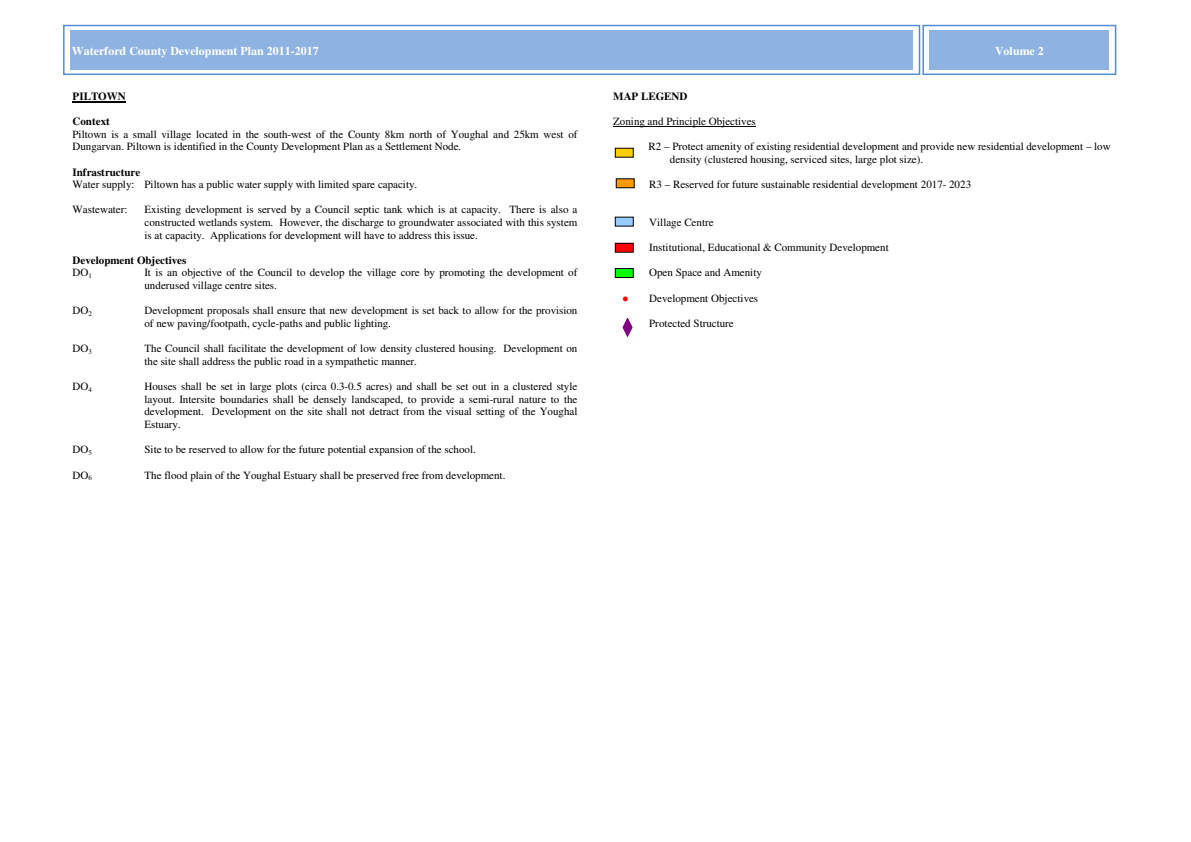
<style>
.page{position:relative;width:1191px;height:842px;background:#fff}
.page>*{position:absolute;margin:0;border:0;box-sizing:border-box;transform-origin:0 0}
.t1{font:700 12px "Times";color:#fff}
.t2{font:11px/12.6px "Times";color:#000}
.t3{font:700 11px/12.3px "Times";color:#000}
.s1{font-weight:700}
.s2{font-weight:400}
</style>
<div class="page">
<div style="left:63px;top:25px;width:857px;height:50px;border:1px solid #548dd4"></div>
<div style="left:70px;top:30px;width:843px;height:14px;background:#8eb3e2"></div>
<div style="left:70px;top:44px;width:843px;height:26px;background:#8eb3e2"></div>
<div style="left:922px;top:25px;width:194px;height:50px;border:1px solid #548dd4"></div>
<div style="left:929px;top:30px;width:180px;height:14px;background:#8eb3e2"></div>
<div style="left:929px;top:44px;width:180px;height:13px;background:#8eb3e2"></div>
<div style="left:929px;top:57px;width:180px;height:13px;background:#8eb3e2"></div>
<hr style="left:73px;top:101px;width:53px;height:1px;background:#000">
<hr style="left:613px;top:126px;width:143px;height:1px;background:#000">
<div style="left:615px;top:148px;width:18px;height:9px;background:#fc0"></div>
<div style="left:615px;top:269px;width:18px;height:9px;background:#0f0"></div>
<div style="left:615px;top:268px;width:18px;height:10px;border:1px solid #000"></div>
<div style="left:615px;top:243px;width:18px;height:9px;background:#f00"></div>
<div style="left:615px;top:217px;width:18px;height:9px;background:#9cf"></div>
<div style="left:616px;top:179px;width:18px;height:9px;background:#f90"></div>
<svg style="left:622px;top:318px;width:11px;height:19px"></svg>
<p class="t1" style="left:72px;top:47px;width:248px">Waterford County Development Plan 2011-2017</p>
<p class="t1" style="left:995px;top:46px;width:50px">Volume 2</p>
<p class="t3" style="left:73px;top:91px;width:55px">PILTOWN</p>
<p class="t2" style="left:73px;top:116px;width:506px"><span class="s1">Context<br></span>Piltown is a small village located in the south-west of the County 8km north of Youghal and 25km west of<br>Dungarvan. Piltown is identified in the County Development Plan as a Settlement Node.</p>
<p class="t2" style="left:73px;top:167px;width:346px"><span class="s1">Infrastructure<br></span>Water supply: Piltown has a public water supply with limited spare capacity.</p>
<p class="t2" style="left:73px;top:204px;width:56px">Wastewater:</p>
<p class="t2" style="left:144px;top:204px;width:434px;text-align:justify">Existing development is served by a Council septic tank which is at capacity. There is also a constructed wetlands system. However, the discharge to groundwater associated with this system is at capacity. Applications for development will have to address this issue.</p>
<p class="t3" style="left:73px;top:255px;width:115px">Development Objectives<br><span class="s2">DO</span><sub>1</sub></p>
<p class="t3" style="left:613px;top:91px;width:76px">MAP LEGEND</p>
<p class="t2" style="left:613px;top:116px;width:144px">Zoning and Principle Objectives</p>
<p class="t2" style="left:670px;top:141px;width:442px;text-indent:-21px">R2 – Protect amenity of existing residential development and provide new residential development – low density (clustered housing, serviced sites, large plot size).</p>
<p class="t2" style="left:649px;top:179px;width:323px">R3 – Reserved for future sustainable residential development 2017- 2023</p>
<p class="t2" style="left:649px;top:217px;width:66px">Village Centre</p>
<p class="t2" style="left:649px;top:242px;width:241px">Institutional, Educational &amp; Community Development</p>
<p class="t2" style="left:649px;top:268px;width:114px">Open Space and Amenity</p>
<p class="t2" style="left:649px;top:293px;width:111px">Development Objectives</p>
<p class="t2" style="left:649px;top:318px;width:86px">Protected Structure</p>
<p class="t2" style="left:144px;top:267px;width:434px">It is an objective of the Council to develop the village core by promoting the development of underused village centre sites.</p>
<p class="t2" style="left:73px;top:306px;width:21px">DO<sub>2</sub></p>
<p class="t2" style="left:144px;top:306px;width:434px">Development proposals shall ensure that new development is set back to allow for the provision of new paving/footpath, cycle-paths and public lighting.</p>
<p class="t2" style="left:73px;top:343px;width:21px">DO<sub>3</sub></p>
<p class="t2" style="left:144px;top:343px;width:434px">The Council shall facilitate the development of low density clustered housing. Development on the site shall address the public road in a sympathetic manner.</p>
<p class="t2" style="left:73px;top:381px;width:21px">DO<sub>4</sub></p>
<p class="t2" style="left:144px;top:381px;width:434px;text-align:justify">Houses shall be set in large plots (circa 0.3-0.5 acres) and shall be set out in a clustered style layout. Intersite boundaries shall be densely landscaped, to provide a semi-rural nature to the development. Development on the site shall not detract from the visual setting of the Youghal Estuary.</p>
<p class="t2" style="left:73px;top:444px;width:21px">DO<sub>5</sub></p>
<p class="t2" style="left:144px;top:444px;width:333px">Site to be reserved to allow for the future potential expansion of the school.</p>
<p class="t2" style="left:73px;top:470px;width:21px">DO<sub>6</sub></p>
<p class="t2" style="left:144px;top:470px;width:362px">The flood plain of the Youghal Estuary shall be preserved free from development.</p>
</div>
